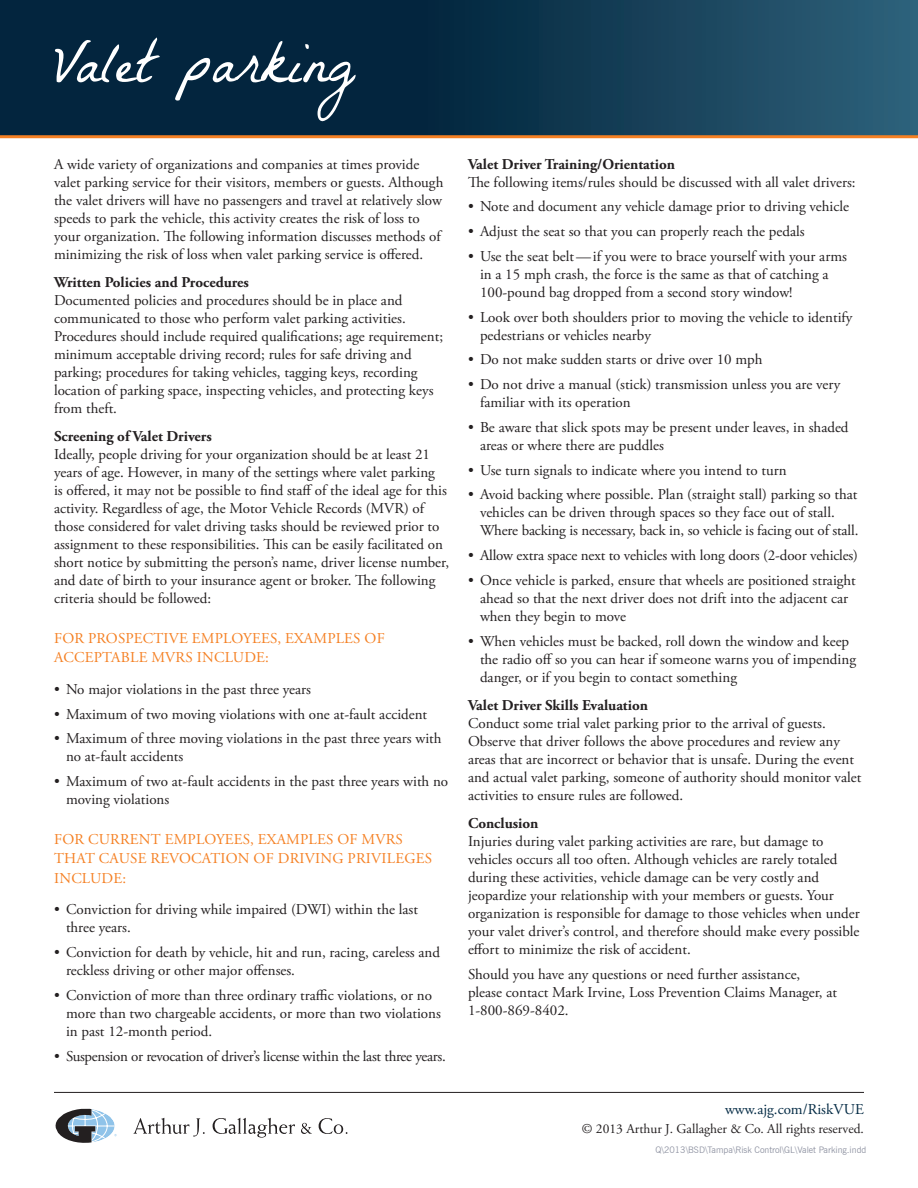
<style>
.page{position:relative;width:918px;height:1188px;background:#fff}
.page>*{position:absolute;margin:0;border:0;box-sizing:border-box;transform-origin:0 0}
.SubHeader_1{font:60px "La Belle Aurore";color:#fff}
.Body_Text{font:15px/18px "Adobe Garamond Pro";color:#231f20}
.SubHeader_2{font:15px/19.5px "Adobe Garamond Pro";letter-spacing:.015em;color:#f58023}
.SubHeader_1-2{font:700 15px "Adobe Garamond Pro";color:#231f20}
.Body_Text-2{font:15px "Adobe Garamond Pro";letter-spacing:-.02em;color:#231f20}
.Copyright{font:15px "Adobe Garamond Pro";color:#032a44}
.Copyright-2{font:13.5px "Adobe Garamond Pro";color:#231f20}
.Trailer{font:9px "News Gothic BT";color:#9094a3}
</style>
<div class="page">
<svg style="left:0;top:0;width:918px;height:135px;background:#0e354d"></svg>
<hr style="left:0;top:135px;width:918px;height:3px;background:#f58023">
<hr style="left:54px;top:1092px;width:810px;height:1px;background:#231f20">
<svg style="left:133px;top:1118px;width:72px;height:19px"></svg>
<svg style="left:213px;top:1118px;width:82px;height:20px"></svg>
<svg style="left:301px;top:1123px;width:11px;height:11px"></svg>
<svg style="left:319px;top:1118px;width:28px;height:16px"></svg>
<svg style="left:55px;top:1108px;width:62px;height:35px"></svg>
<p class="SubHeader_1" style="left:54px;top:26px;width:302px">Valet parking</p>
<p class="Body_Text" style="left:54px;top:155px;width:391px">A wide variety of organizations and companies at times provide valet parking service for their visitors, members or guests. Although the valet drivers will have no passengers and travel at relatively slow speeds to park the vehicle, this activity creates the risk of loss to your organization. The following information discusses methods of minimizing the risk of loss when valet parking service is offered.</p>
<p class="SubHeader_1-2" style="left:54px;top:273px;width:196px">Written Policies and Procedures</p>
<p class="Body_Text" style="left:54px;top:292px;width:391px">Documented policies and procedures should be in place and communicated to those who perform valet parking activities.<br>Procedures should include required qualifications; age requirement; minimum acceptable driving record; rules for safe driving and parking; procedures for taking vehicles, tagging keys, recording location of parking space, inspecting vehicles, and protecting keys from theft.</p>
<p class="SubHeader_1-2" style="left:54px;top:428px;width:159px">Screening of Valet Drivers</p>
<p class="Body_Text" style="left:54px;top:446px;width:397px">Ideally, people driving for your organization should be at least 21 years of age. However, in many of the settings where valet parking<br>is offered, it may not be possible to find staff of the ideal age for this activity. Regardless of age, the Motor Vehicle Records (MVR) of those considered for valet driving tasks should be reviewed prior to assignment to these responsibilities. This can be easily facilitated on short notice by submitting the person’s name, driver license number, and date of birth to your insurance agent or broker. The following criteria should be followed:</p>
<p class="SubHeader_2" style="left:54px;top:629px;width:332px">FOR PROSPECTIVE EMPLOYEES, EXAMPLES OF<br>ACCEPTABLE MVRS INCLUDE:</p>
<p class="Body_Text" style="left:54px;top:681px;width:259px">• No major violations in the past three years</p>
<p class="Body_Text" style="left:54px;top:705px;width:375px">• Maximum of two moving violations with one at-fault accident</p>
<p class="Body_Text" style="left:66px;top:730px;width:377px;text-indent:-12px">• Maximum of three moving violations in the past three years with no at-fault accidents</p>
<p class="Body_Text" style="left:66px;top:773px;width:384px;text-indent:-12px">• Maximum of two at-fault accidents in the past three years with no moving violations</p>
<p class="SubHeader_2" style="left:54px;top:830px;width:379px">FOR CURRENT EMPLOYEES, EXAMPLES OF MVRS<br>THAT CAUSE REVOCATION OF DRIVING PRIVILEGES<br>INCLUDE:</p>
<p class="Body_Text" style="left:66px;top:901px;width:354px;text-indent:-12px">• Conviction for driving while impaired (DWI) within the last three years.</p>
<p class="Body_Text" style="left:66px;top:944px;width:376px;text-indent:-12px">• Conviction for death by vehicle, hit and run, racing, careless and reckless driving or other major offenses.</p>
<p class="Body_Text" style="left:66px;top:987px;width:376px;text-indent:-12px">• Conviction of more than three ordinary traffic violations, or no more than two chargeable accidents, or more than two violations in past 12-month period.</p>
<p class="Body_Text-2" style="left:54px;top:1047px;width:393px">• Suspension or revocation of driver’s license within the last three years.</p>
<p class="SubHeader_1-2" style="left:468px;top:155px;width:209px">Valet Driver Training/Orientation</p>
<p class="Body_Text" style="left:468px;top:173px;width:389px">The following items/rules should be discussed with all valet drivers:</p>
<p class="Body_Text" style="left:468px;top:198px;width:383px">• Note and document any vehicle damage prior to driving vehicle</p>
<p class="Body_Text" style="left:468px;top:223px;width:338px">• Adjust the seat so that you can properly reach the pedals</p>
<p class="Body_Text" style="left:480px;top:248px;width:369px;text-indent:-12px">• Use the seat belt—if you were to brace yourself with your arms in a 15 mph crash, the force is the same as that of catching a<br>100-pound bag dropped from a second story window!</p>
<p class="Body_Text" style="left:480px;top:308px;width:374px;text-indent:-12px">• Look over both shoulders prior to moving the vehicle to identify pedestrians or vehicles nearby</p>
<p class="Body_Text" style="left:468px;top:351px;width:296px">• Do not make sudden starts or drive over 10 mph</p>
<p class="Body_Text" style="left:480px;top:376px;width:362px;text-indent:-12px">• Do not drive a manual (stick) transmission unless you are very familiar with its operation</p>
<p class="Body_Text" style="left:480px;top:419px;width:370px;text-indent:-12px">• Be aware that slick spots may be present under leaves, in shaded areas or where there are puddles</p>
<p class="Body_Text" style="left:468px;top:461px;width:320px">• Use turn signals to indicate where you intend to turn</p>
<p class="Body_Text" style="left:480px;top:486px;width:380px;text-indent:-12px">• Avoid backing where possible. Plan (straight stall) parking so that vehicles can be driven through spaces so they face out of stall.<br>Where backing is necessary, back in, so vehicle is facing out of stall.</p>
<p class="Body_Text" style="left:468px;top:547px;width:392px">• Allow extra space next to vehicles with long doors (2-door vehicles)</p>
<p class="Body_Text" style="left:480px;top:572px;width:377px;text-indent:-12px">• Once vehicle is parked, ensure that wheels are positioned straight ahead so that the next driver does not drift into the adjacent car when they begin to move</p>
<p class="Body_Text" style="left:480px;top:632px;width:378px;text-indent:-12px">• When vehicles must be backed, roll down the window and keep the radio off so you can hear if someone warns you of impending danger, or if you begin to contact something</p>
<p class="SubHeader_1-2" style="left:468px;top:696px;width:182px">Valet Driver Skills Evaluation</p>
<p class="Body_Text" style="left:468px;top:715px;width:395px">Conduct some trial valet parking prior to the arrival of guests.<br>Observe that driver follows the above procedures and review any areas that are incorrect or behavior that is unsafe. During the event and actual valet parking, someone of authority should monitor valet activities to ensure rules are followed.</p>
<p class="SubHeader_1-2" style="left:468px;top:815px;width:72px">Conclusion</p>
<p class="Body_Text" style="left:468px;top:833px;width:393px">Injuries during valet parking activities are rare, but damage to vehicles occurs all too often. Although vehicles are rarely totaled during these activities, vehicle damage can be very costly and jeopardize your relationship with your members or guests. Your organization is responsible for damage to those vehicles when under your valet driver’s control, and therefore should make every possible effort to minimize the risk of accident.</p>
<p class="Body_Text" style="left:468px;top:966px;width:371px">Should you have any questions or need further assistance, please contact Mark Irvine, Loss Prevention Claims Manager, at<br>1-800-869-8402.</p>
<p class="Copyright" style="left:725px;top:1100px;width:140px">www.ajg.com/RiskVUE</p>
<p class="Copyright-2" style="left:582px;top:1120px;width:284px">© 2013 Arthur J. Gallagher &amp; Co. All rights reserved.</p>
<p class="Trailer" style="left:656px;top:1144px;width:212px">Q\2013\BSD\Tampa\Risk Control\GL\Valet Parking.indd</p>
</div>
